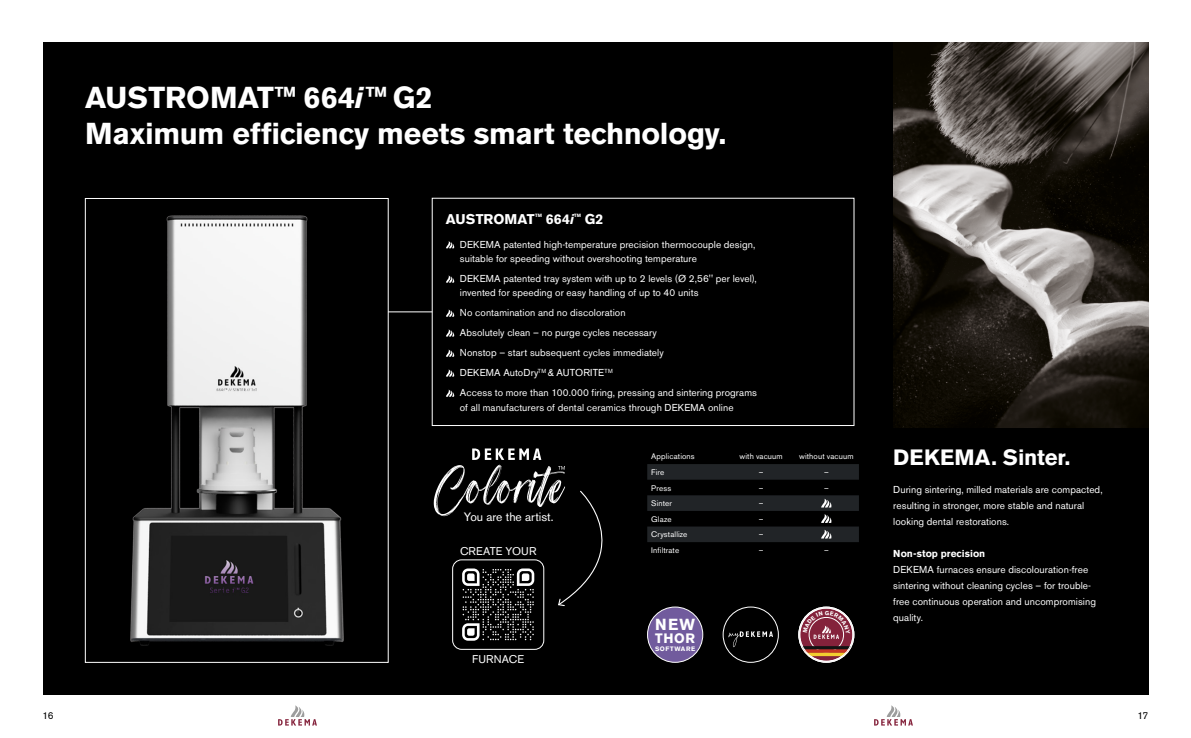
<style>
.page{position:relative;width:1191px;height:738px;background:#fff}
.page>*{position:absolute;margin:0;border:0;box-sizing:border-box;transform-origin:0 0}
.t1{font:60.4px "Paint Brush Script";letter-spacing:-.005em;color:#fff}
.t2{font:700 30px/36px "Akzidenz Grotesk BE";letter-spacing:-.005em;color:#fff}
.t3{font:700 22px "Akzidenz Grotesk BE";color:#fff}
.t4{font:700 15.9px "Akzidenz Grotesk BE";color:#fff}
.t5{font:700 14px "Akzidenz Grotesk BE";letter-spacing:.005em;color:#fff}
.t6{font:700 13.5px "Akzidenz Grotesk BE";color:#fff}
.t7{font:12.1px "Akzidenz Grotesk BE";color:#fff}
.t8{font:11.1px "Akzidenz Grotesk BE";letter-spacing:.01em;color:#fff}
.t9{font:10px/16px "Akzidenz Grotesk BE";letter-spacing:.01em;color:#fff}
.t10{font:700 10px "Akzidenz Grotesk BE";letter-spacing:.005em;color:#fff}
.t11{font:10px "Akzidenz Grotesk BE";color:#000}
.t12{font:8px/15.6px "Akzidenz Grotesk BE";letter-spacing:.015em;color:#fff}
.t13{font:700 6.4px "Akzidenz Grotesk BE";letter-spacing:.08em;color:#fff}
.t14{font:700 4.7px "Akzidenz Grotesk BE";color:#fff}
.s1{font-style:italic}
</style>
<div class="page">
<div style="left:43px;top:43px;width:1105px;height:651px;background:#000"></div>
<svg style="left:278px;top:705px;width:39px;height:20px"></svg>
<svg style="left:874px;top:705px;width:39px;height:20px"></svg>
<svg style="left:446px;top:241px;width:8px;height:7px"></svg>
<svg style="left:446px;top:275px;width:8px;height:7px"></svg>
<svg style="left:446px;top:309px;width:8px;height:7px"></svg>
<svg style="left:446px;top:329px;width:8px;height:7px"></svg>
<svg style="left:446px;top:349px;width:8px;height:7px"></svg>
<svg style="left:446px;top:369px;width:8px;height:7px"></svg>
<svg style="left:446px;top:389px;width:8px;height:7px"></svg>
<svg style="left:647px;top:464px;width:212px;height:77px"></svg>
<img style="left:130px;top:215px;width:213px;height:429px">
<div style="left:85px;top:198px;width:303px;height:464px;border:1px solid #fff"></div>
<img style="left:893px;top:43px;width:255px;height:384px">
<svg style="left:558px;top:490px;width:45px;height:116px"></svg>
<div style="left:452px;top:559px;width:92px;height:90px;border:1px solid #fff;border-radius:9px"></div>
<svg style="left:472px;top:448px;width:69px;height:11px"></svg>
<hr style="left:388px;top:311px;width:44px;height:1px;background:#fff">
<div style="left:723px;top:606px;width:55px;height:56px;border:1px solid #fff;border-radius:50%"></div>
<svg style="left:728px;top:631px;width:45px;height:15px"></svg>
<div style="left:647px;top:606px;width:56px;height:55px;background:#715b9d;border-radius:50%"></div>
<div style="left:647px;top:606px;width:56px;height:56px;border:1px solid #fff;border-radius:50%"></div>
<svg style="left:799px;top:607px;width:54px;height:54px"></svg>
<div style="left:798px;top:606px;width:56px;height:56px;border:1px solid #fff;border-radius:50%"></div>
<div style="left:799px;top:607px;width:54px;height:54px;border:1px solid #fff;border-radius:50%"></div>
<svg style="left:462px;top:568px;width:72px;height:72px"></svg>
<svg style="left:558px;top:466px;width:7px;height:3px"></svg>
<svg style="left:800px;top:610px;width:51px;height:45px;background:#8c444d"></svg>
<h2 class="t2" style="left:85px;top:79px;width:643px">AUSTROMAT™ 664<span class="s1">i™</span> G2<br>Maximum efficiency meets smart technology.</h2>
<h3 class="t5" style="left:446px;top:210px;width:90px">AUSTROMAT</h3>
<p class="t14" style="left:535px;top:213px;width:9px">TM</p>
<h3 class="t5" style="left:546px;top:210px;width:30px">664<span class="s1">i</span></h3>
<p class="t14" style="left:574px;top:213px;width:9px">TM</p>
<h3 class="t5" style="left:585px;top:210px;width:20px">G2</h3>
<p class="t9" style="left:460px;top:237px;width:297px;line-height:14px">DEKEMA patented high-temperature precision thermocouple design, suitable for speeding without overshooting temperature</p>
<p class="t9" style="left:460px;top:271px;width:298px;line-height:14px">DEKEMA patented tray system with up to 2 levels (Ø 2,56'' per level), invented for speeding or easy handling of up to 40 units</p>
<p class="t9" style="left:460px;top:302px;width:298px;line-height:20px">No contamination and no discoloration<br>Absolutely clean – no purge cycles necessary<br>Nonstop – start subsequent cycles immediately<br>DEKEMA AutoDry<sup>TM</sup> &amp; AUTORITE<sup>TM<br></sup>Access to more than 100.000 firing, pressing and sintering programs</p>
<p class="t9" style="left:460px;top:398px;width:275px">of all manufacturers of dental ceramics through DEKEMA online</p>
<h1 class="t1" style="left:432px;top:456px;width:133px">Colorite</h1>
<p class="t7" style="left:464px;top:509px;width:91px">You are the artist.</p>
<p class="t8" style="left:460px;top:544px;width:78px">CREATE YOUR</p>
<p class="t8" style="left:472px;top:651px;width:53px">FURNACE</p>
<p class="t12" style="left:651px;top:448px;width:45px">Applications</p>
<p class="t12" style="left:739px;top:448px;width:45px">with vacuum</p>
<p class="t12" style="left:799px;top:448px;width:56px">without vacuum</p>
<p class="t12" style="left:651px;top:464px;width:15px">Fire</p>
<p class="t12" style="left:759px;top:464px;width:6px">–</p>
<p class="t12" style="left:824px;top:464px;width:6px">–</p>
<p class="t12" style="left:651px;top:479px;width:22px">Press<br>Sinter</p>
<p class="t12" style="left:759px;top:495px;width:6px">–</p>
<p class="t12" style="left:651px;top:510px;width:38px">Glaze<br>Crystallize</p>
<p class="t12" style="left:759px;top:526px;width:6px">–</p>
<p class="t12" style="left:651px;top:542px;width:29px">Infiltrate</p>
<p class="t12" style="left:759px;top:542px;width:6px">–</p>
<p class="t12" style="left:824px;top:542px;width:6px">–</p>
<h3 class="t4" style="left:655px;top:615px;width:42px">NEW</h3>
<h3 class="t6" style="left:655px;top:630px;width:42px">THOR</h3>
<p class="t13" style="left:655px;top:644px;width:42px">SOFTWARE</p>
<h3 class="t3" style="left:893px;top:444px;width:179px">DEKEMA. Sinter.</h3>
<p class="t9" style="left:893px;top:481px;width:211px">During sintering, milled materials are compacted, resulting in stronger, more stable and natural looking dental restorations.</p>
<p class="t10" style="left:893px;top:547px;width:94px">Non-stop precision</p>
<p class="t9" style="left:893px;top:561px;width:204px">DEKEMA furnaces ensure discolouration-free sintering without cleaning cycles – for trouble&shy;free continuous operation and uncompromising quality.</p>
<p class="t11" style="left:43px;top:709px;width:13px">16</p>
<p class="t11" style="left:1137px;top:709px;width:12px">17</p>
</div>
